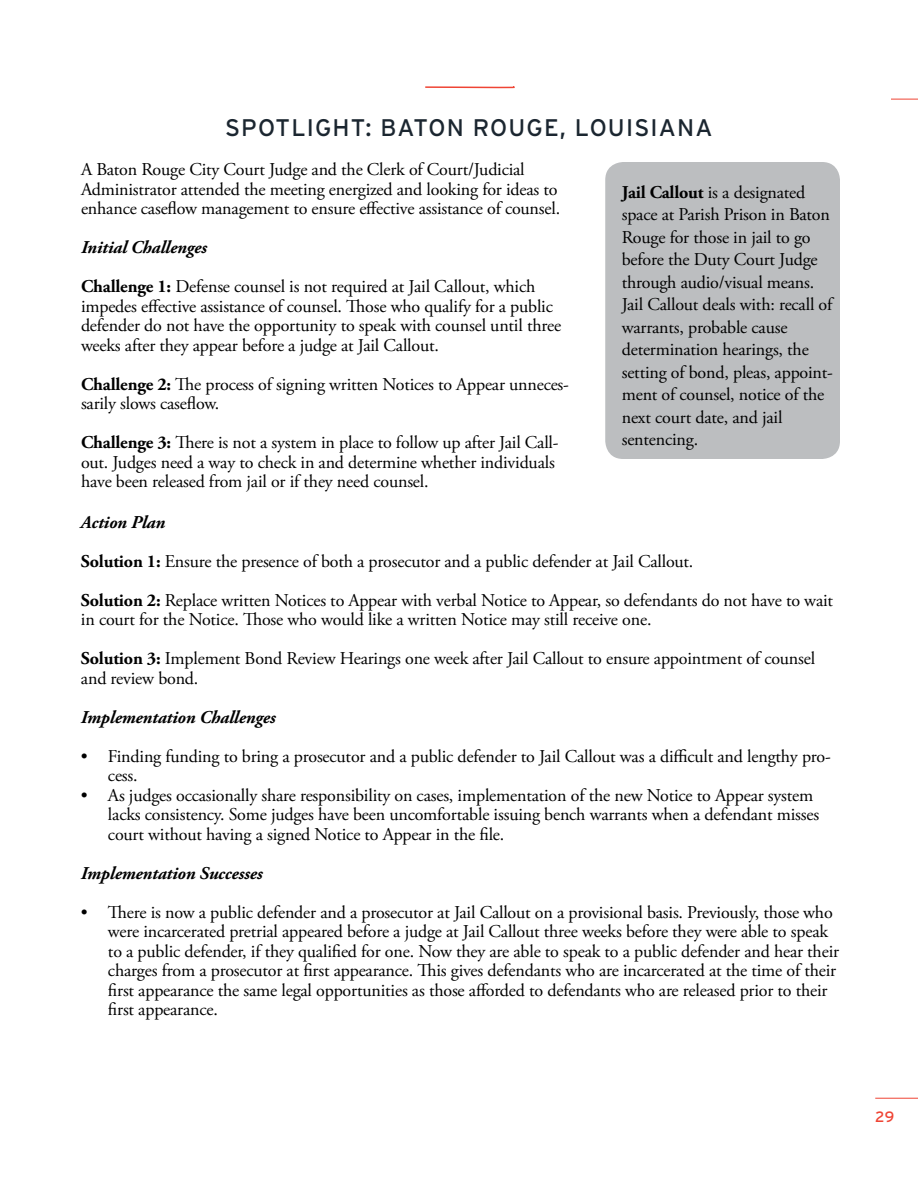
<style>
.page{position:relative;width:918px;height:1188px;background:#fff}
.page>*{position:absolute;margin:0;border:0;box-sizing:border-box;transform-origin:0 0}
.t1{font:24px "Interstate";letter-spacing:.05em;color:#1b2630}
.t2{font:18px/19.5px "Adobe Garamond Pro";letter-spacing:-.01em;color:#000}
.t3{font:italic 700 18px "Adobe Garamond Pro";letter-spacing:-.01em;color:#000}
.t4{font:15px "Interstate";color:#ef4434}
.s1{font-weight:700;font-style:italic}
.s2{font-weight:700}
</style>
<div class="page">
<div style="left:605px;top:162px;width:235px;height:297px;background:#bcbec0;border-radius:18px"></div>
<svg style="left:891px;top:99px;width:27px;height:1px"></svg>
<hr style="left:875px;top:1098px;width:43px;height:1px;background:#ef4434">
<svg style="left:425px;top:86px;width:90px;height:3px"></svg>
<h1 class="t1" style="left:225px;top:113px;width:489px">SPOTLIGHT: BATON ROUGE, LOUISIANA</h1>
<p class="t2" style="left:81px;top:160px;width:481px">A Baton Rouge City Court Judge and the Clerk of Court/Judicial<br>Administrator attended the meeting energized and looking for ideas to enhance caseflow management to ensure effective assistance of counsel.</p>
<p class="t2" style="left:81px;top:228px;width:456px;line-height:39px"><span class="s1">Initial Challenges<br></span><span class="s2">Challenge 1:</span> Defense counsel is not required at Jail Callout, which</p>
<p class="t2" style="left:81px;top:297px;width:482px">impedes effective assistance of counsel. Those who qualify for a public defender do not have the opportunity to speak with counsel until three weeks after they appear before a judge at Jail Callout.</p>
<p class="t2" style="left:81px;top:375px;width:490px"><span class="s2">Challenge 2:</span> The process of signing written Notices to Appear unneces&shy;sarily slows caseflow.</p>
<p class="t2" style="left:81px;top:433px;width:479px"><span class="s2">Challenge 3:</span> There is not a system in place to follow up after Jail Call&shy;out. Judges need a way to check in and determine whether individuals have been released from jail or if they need counsel.</p>
<p class="t2" style="left:622px;top:181px;width:213px;line-height:22.5px"><span class="s2">Jail Callout</span> is a designated space at Parish Prison in Baton<br>Rouge for those in jail to go before the Duty Court Judge through audio/visual means.<br>Jail Callout deals with: recall of warrants, probable cause determination hearings, the setting of bond, pleas, appoint&shy;ment of counsel, notice of the next court date, and jail sentencing.</p>
<p class="t2" style="left:81px;top:503px;width:754px;line-height:39px"><span class="s1">Action Plan<br></span><span class="s2">Solution 1:</span> Ensure the presence of both a prosecutor and a public defender at Jail Callout.<br><span class="s2">Solution 2:</span> Replace written Notices to Appear with verbal Notice to Appear, so defendants do not have to wait</p>
<p class="t2" style="left:81px;top:600px;width:736px;line-height:39px">in court for the Notice. Those who would like a written Notice may still receive one.<br><span class="s2">Solution 3:</span> Implement Bond Review Hearings one week after Jail Callout to ensure appointment of counsel</p>
<p class="t2" style="left:81px;top:669px;width:119px">and review bond.</p>
<p class="t3" style="left:81px;top:706px;width:196px">Implementation Challenges</p>
<p class="t2" style="left:108px;top:747px;width:724px;text-indent:-27px">• Finding funding to bring a prosecutor and a public defender to Jail Callout was a difficult and lengthy pro&shy;cess.</p>
<p class="t2" style="left:108px;top:786px;width:713px;text-indent:-27px">• As judges occasionally share responsibility on cases, implementation of the new Notice to Appear system lacks consistency. Some judges have been uncomfortable issuing bench warrants when a defendant misses court without having a signed Notice to Appear in the file.</p>
<p class="t3" style="left:81px;top:862px;width:183px">Implementation Successes</p>
<p class="t2" style="left:108px;top:903px;width:733px;text-indent:-27px">• There is now a public defender and a prosecutor at Jail Callout on a provisional basis. Previously, those who were incarcerated pretrial appeared before a judge at Jail Callout three weeks before they were able to speak to a public defender, if they qualified for one. Now they are able to speak to a public defender and hear their charges from a prosecutor at first appearance. This gives defendants who are incarcerated at the time of their first appearance the same legal opportunities as those afforded to defendants who are released prior to their first appearance.</p>
<p class="t4" style="left:875px;top:1107px;width:21px">29</p>
</div>
